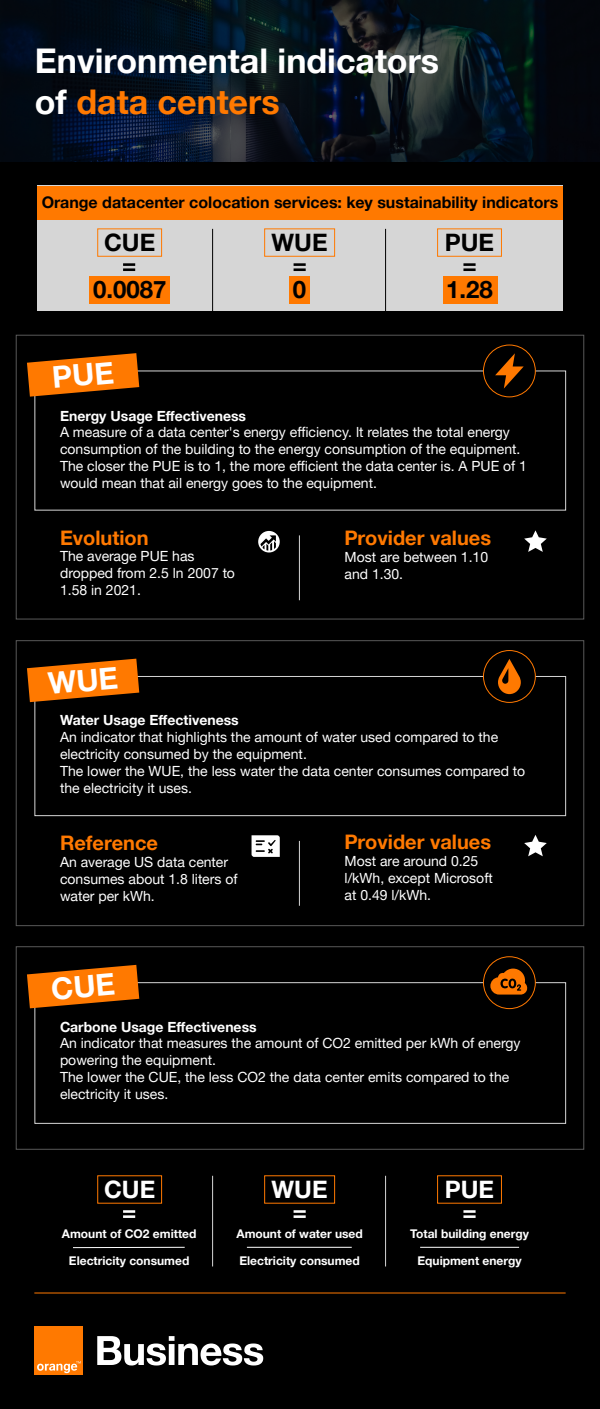
<style>
.page{position:relative;width:600px;height:1409px;background:#fff}
.page>*{position:absolute;margin:0;border:0;box-sizing:border-box;transform-origin:0 0}
.t1{font:700 34px/40.8px "Helvetica Neue";color:#fff}
.t2{font:700 24px "Helvetica Neue";color:#000}
.t3{font:700 24px "Helvetica Neue";color:#fff}
.t4{font:700 20px "Helvetica Neue";color:#ff7900}
.t5{font:700 16px "Helvetica Neue";color:#000}
.t6{font:14px/16.8px "Helvetica Neue";color:#fff}
.t7{font:700 14px "Helvetica Neue";color:#fff}
.t8{font:700 12px/26.2px "Helvetica Neue";color:#fff;text-align:center}
.s1{color:#ff7900}
</style>
<div class="page">
<div style="left:0;top:0;width:600px;height:1408px;background:#000"></div>
<svg style="left:0;top:0;width:600px;height:162px"></svg>
<svg style="left:97px;top:1336px;width:166px;height:29px"></svg>
<div style="left:34px;top:1326px;width:49px;height:48px;background:#ff7900"></div>
<svg style="left:37px;top:1361px;width:44px;height:12px"></svg>
<div style="left:16px;top:335px;width:568px;height:284px;border:1px solid #595959"></div>
<div style="left:37px;top:186px;width:526px;height:125px;background:#d6d6d6"></div>
<div style="left:483px;top:344px;width:53px;height:53px;border:1px solid #ff7900;border-radius:50%"></div>
<svg style="left:495px;top:353px;width:29px;height:35px"></svg>
<hr style="left:299px;top:535px;width:1px;height:65px;background:#d6d6d6">
<div style="left:16px;top:640px;width:568px;height:286px;border:1px solid #595959"></div>
<div style="left:34px;top:676px;width:532px;height:140px;border:1px solid #d6d6d6"></div>
<div style="left:483px;top:650px;width:52px;height:52px;background:#000;border-radius:50%"></div>
<div style="left:483px;top:650px;width:53px;height:53px;border:1px solid #ff7900;border-radius:50%"></div>
<svg style="left:498px;top:659px;width:23px;height:35px"></svg>
<div style="left:16px;top:946px;width:568px;height:203px;border:1px solid #595959"></div>
<div style="left:34px;top:982px;width:532px;height:141px;border:1px solid #d6d6d6"></div>
<div style="left:483px;top:956px;width:52px;height:52px;background:#000;border-radius:50%"></div>
<div style="left:483px;top:956px;width:53px;height:53px;border:1px solid #ff7900;border-radius:50%"></div>
<svg style="left:490px;top:968px;width:38px;height:26px"></svg>
<hr style="left:299px;top:841px;width:1px;height:64px;background:#d6d6d6">
<hr style="left:34px;top:1292px;width:532px;height:1px;background:#ff7900">
<div style="left:90px;top:276px;width:80px;height:27px;background:#ff7900"></div>
<div style="left:443px;top:276px;width:54px;height:27px;background:#ff7900"></div>
<div style="left:289px;top:276px;width:21px;height:27px;background:#ff7900"></div>
<svg style="left:258px;top:531px;width:22px;height:21px"></svg>
<svg style="left:524px;top:835px;width:23px;height:21px"></svg>
<svg style="left:252px;top:835px;width:28px;height:22px"></svg>
<svg style="left:524px;top:530px;width:23px;height:22px"></svg>
<div style="left:37px;top:186px;width:526px;height:33px;background:#ff7900"></div>
<svg style="left:123px;top:263px;width:12px;height:8px"></svg>
<svg style="left:294px;top:263px;width:12px;height:8px"></svg>
<svg style="left:463px;top:263px;width:13px;height:8px"></svg>
<div style="left:97px;top:228px;width:65px;height:29px;border:1px solid #ff7900"></div>
<div style="left:264px;top:228px;width:71px;height:29px;border:1px solid #ff7900"></div>
<div style="left:437px;top:228px;width:65px;height:29px;border:1px solid #ff7900"></div>
<hr style="left:212px;top:229px;width:1px;height:90px;background:#000">
<hr style="left:385px;top:229px;width:1px;height:90px;background:#000">
<svg style="left:123px;top:1210px;width:12px;height:7px"></svg>
<svg style="left:73px;top:1246px;width:112px;height:2px"></svg>
<svg style="left:294px;top:1210px;width:12px;height:7px"></svg>
<hr style="left:247px;top:1246px;width:105px;height:1px;background:#fff">
<svg style="left:463px;top:1210px;width:13px;height:7px"></svg>
<hr style="left:420px;top:1246px;width:99px;height:1px;background:#fff">
<div style="left:97px;top:1175px;width:65px;height:28px;border:1px solid #ff7900"></div>
<div style="left:437px;top:1175px;width:65px;height:28px;border:1px solid #ff7900"></div>
<hr style="left:212px;top:1175px;width:1px;height:91px;background:#d6d6d6">
<hr style="left:385px;top:1175px;width:1px;height:91px;background:#d6d6d6">
<svg style="left:27px;top:353px;width:112px;height:43px"></svg>
<svg style="left:27px;top:658px;width:112px;height:44px"></svg>
<svg style="left:27px;top:964px;width:112px;height:44px"></svg>
<h1 class="t1" style="left:35px;top:40px;width:406px">Environmental indicators of <span class="s1">data centers</span></h1>
<p class="t5" style="left:42px;top:193px;width:518px">Orange datacenter colocation services: key sustainability indicators</p>
<h2 class="t2" style="left:272px;top:227px;width:57px">WUE</h2>
<h2 class="t2" style="left:445px;top:227px;width:51px">PUE</h2>
<h2 class="t2" style="left:93px;top:274px;width:75px">0.0087</h2>
<h2 class="t2" style="left:293px;top:274px;width:15px">0</h2>
<h2 class="t2" style="left:446px;top:274px;width:48px">1.28</h2>
<h2 class="t2" style="left:104px;top:227px;width:53px">CUE</h2>
<p class="t7" style="left:60px;top:407px;width:188px">Energy Usage Effectiveness</p>
<p class="t6" style="left:60px;top:424px;width:468px">A measure of a data center's energy efficiency. lt relates the total energy consumption of the building to the energy consumption of the equipment.<br>The closer the PUE is to 1, the more efficient the data center is. A PUE of 1 would mean that ail energy goes to the equipment.</p>
<h3 class="t4" style="left:60px;top:525px;width:90px">Evolution</h3>
<p class="t6" style="left:60px;top:548px;width:176px">The average PUE has dropped from 2.5 ln 2007 to<br>1.58 in 2021.</p>
<h3 class="t4" style="left:345px;top:525px;width:148px">Provider values</h3>
<p class="t6" style="left:345px;top:548px;width:145px">Most are between 1.10 and 1.30.</p>
<p class="t7" style="left:60px;top:712px;width:180px">Water Usage Effectiveness</p>
<p class="t6" style="left:60px;top:728px;width:467px">An indicator that highlights the amount of water used compared to the electricity consumed by the equipment.<br>The lower the WUE, the less water the data center consumes compared to the electricity it uses.</p>
<h3 class="t4" style="left:60px;top:830px;width:99px">Reference</h3>
<p class="t6" style="left:60px;top:853px;width:179px">An average US data center consumes about 1.8 liters of water per kWh.</p>
<h3 class="t4" style="left:345px;top:829px;width:148px">Provider values</h3>
<p class="t6" style="left:345px;top:852px;width:150px">Most are around 0.25 l/kWh, except Microsoft at 0.49 l/kWh.</p>
<p class="t7" style="left:60px;top:1018px;width:198px">Carbone Usage Effectiveness</p>
<p class="t6" style="left:60px;top:1035px;width:462px">An indicator that measures the amount of CO2 emitted per kWh of energy powering the equipment.<br>The lower the CUE, the less CO2 the data center emits compared to the electricity it uses.</p>
<h2 class="t3" style="left:104px;top:1174px;width:53px">CUE</h2>
<h2 class="t3" style="left:272px;top:1174px;width:57px">WUE</h2>
<h2 class="t3" style="left:445px;top:1174px;width:51px">PUE</h2>
<p class="t8" style="left:62px;top:1221px;width:136px">Amount of CO2 emitted<br>Electricity consumed</p>
<p class="t8" style="left:236px;top:1221px;width:128px;text-align:left">Amount of water used<br>Electricity consumed</p>
<p class="t8" style="left:410px;top:1221px;width:120px">Total building energy<br>Equipment energy</p>
</div>
